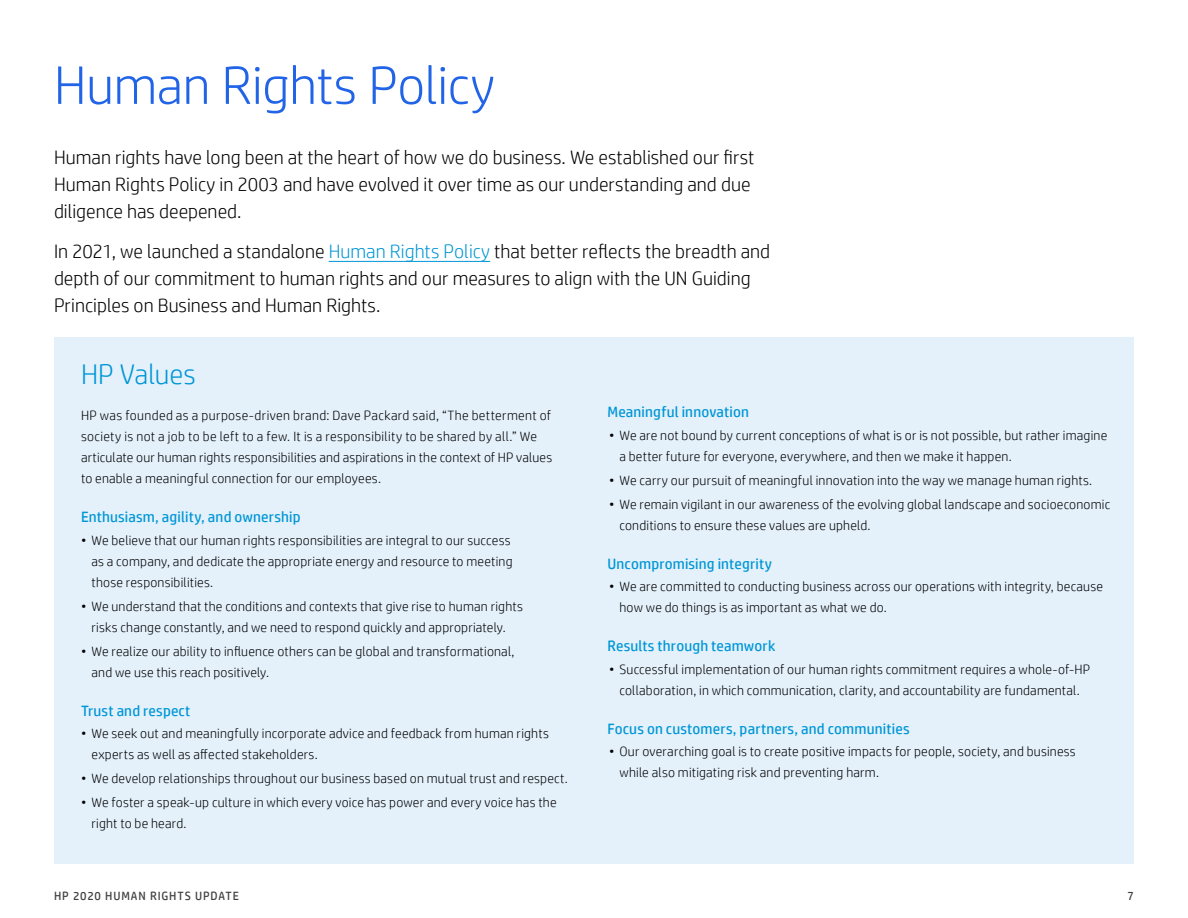
<style>
.page{position:relative;width:1188px;height:918px;background:#fff}
.page>*{position:absolute;margin:0;border:0;box-sizing:border-box;transform-origin:0 0}
.Head_2_31_34{font:300 54px "HP Simplified";letter-spacing:-.005em;color:#2164e7}
.Head_3_19_22{font:300 28.5px "HP Simplified";color:#0096d6}
.Body_1_9_14{font:300 19.5px/27px "HP Simplified";color:#000}
.Head_6{font:15px "HP Simplified";letter-spacing:.01em;color:#0096d6}
.Body_1_9_14_bullet{font:300 13.5px/21px "HP Simplified";letter-spacing:.015em;color:#000}
.Body_1_9_14_bullet_l{font:300 13.5px/21px "HP Simplified";letter-spacing:.015em;color:#000}
.Body_1_9_14-2{font:300 13.5px/21px "HP Simplified";letter-spacing:.015em;color:#000}
.t1{font:12px "HP Simplified";letter-spacing:.075em;color:#414042}
.s1{color:#0096d6}
</style>
<div class="page">
<div style="left:54px;top:338px;width:1080px;height:526px;background:#e4f1fb"></div>
<hr style="left:329px;top:261px;width:161px;height:1px;background:#0096d6">
<p class="Head_2_31_34" style="left:54px;top:50px;width:443px">Human Rights Policy</p>
<p class="Body_1_9_14" style="left:54px;top:143px;width:702px">Human rights have long been at the heart of how we do business. We established our first<br>Human Rights Policy in 2003 and have evolved it over time as our understanding and due diligence has deepened.</p>
<p class="Body_1_9_14" style="left:54px;top:238px;width:718px">In 2021, we launched a standalone <span class="s1">Human Rights Policy</span> that better reflects the breadth and depth of our commitment to human rights and our measures to align with the UN Guiding<br>Principles on Business and Human Rights.</p>
<h1 class="Head_3_19_22" style="left:81px;top:356px;width:116px">HP Values</h1>
<p class="Body_1_9_14-2" style="left:81px;top:405px;width:473px">HP was founded as a purpose-driven brand: Dave Packard said, “The betterment of society is not a job to be left to a few. It is a responsibility to be shared by all.” We articulate our human rights responsibilities and aspirations in the context of HP values to enable a meaningful connection for our employees.</p>
<p class="Head_6" style="left:81px;top:507px;width:221px">Enthusiasm, agility, and ownership</p>
<p class="Body_1_9_14_bullet" style="left:92px;top:529px;width:423px;text-indent:-10px">• We believe that our human rights responsibilities are integral to our success as a company, and dedicate the appropriate energy and resource to meeting those responsibilities.</p>
<p class="Body_1_9_14_bullet" style="left:81px;top:595px;width:443px;text-align:center">• We understand that the conditions and contexts that give rise to human rights risks change constantly, and we need to respond quickly and appropriately.</p>
<p class="Body_1_9_14_bullet_l" style="left:92px;top:640px;width:425px;text-indent:-10px">• We realize our ability to influence others can be global and transformational, and we use this reach positively.</p>
<p class="Head_6" style="left:81px;top:701px;width:111px">Trust and respect</p>
<p class="Body_1_9_14_bullet" style="left:92px;top:723px;width:459px;text-indent:-10px">• We seek out and meaningfully incorporate advice and feedback from human rights experts as well as affected stakeholders.</p>
<p class="Body_1_9_14_bullet" style="left:81px;top:768px;width:488px">• We develop relationships throughout our business based on mutual trust and respect.</p>
<p class="Body_1_9_14_bullet_l" style="left:92px;top:792px;width:467px;text-indent:-10px">• We foster a speak-up culture in which every voice has power and every voice has the right to be heard.</p>
<p class="Head_6" style="left:608px;top:402px;width:143px">Meaningful innovation</p>
<p class="Body_1_9_14_bullet" style="left:620px;top:424px;width:489px;text-indent:-10px">• We are not bound by current conceptions of what is or is not possible, but rather imagine a better future for everyone, everywhere, and then we make it happen.</p>
<p class="Body_1_9_14_bullet" style="left:609px;top:469px;width:485px">• We carry our pursuit of meaningful innovation into the way we manage human rights.</p>
<p class="Body_1_9_14_bullet_l" style="left:620px;top:493px;width:492px;text-indent:-10px">• We remain vigilant in our awareness of the evolving global landscape and socioeconomic conditions to ensure these values are upheld.</p>
<p class="Head_6" style="left:608px;top:554px;width:166px">Uncompromising integrity</p>
<p class="Body_1_9_14_bullet_l" style="left:620px;top:576px;width:485px;text-indent:-10px">• We are committed to conducting business across our operations with integrity, because how we do things is as important as what we do.</p>
<p class="Head_6" style="left:608px;top:636px;width:169px">Results through teamwork</p>
<p class="Body_1_9_14_bullet_l" style="left:609px;top:658px;width:483px;text-align:center">• Successful implementation of our human rights commitment requires a whole-of-HP collaboration, in which communication, clarity, and accountability are fundamental.</p>
<p class="Head_6" style="left:608px;top:719px;width:304px">Focus on customers, partners, and communities</p>
<p class="Body_1_9_14_bullet" style="left:620px;top:741px;width:458px;text-indent:-10px">• Our overarching goal is to create positive impacts for people, society, and business while also mitigating risk and preventing harm.</p>
<p class="t1" style="left:54px;top:888px;width:186px">HP 2020 HUMAN RIGHTS UPDATE</p>
<p class="t1" style="left:1128px;top:888px;width:8px">7</p>
</div>
